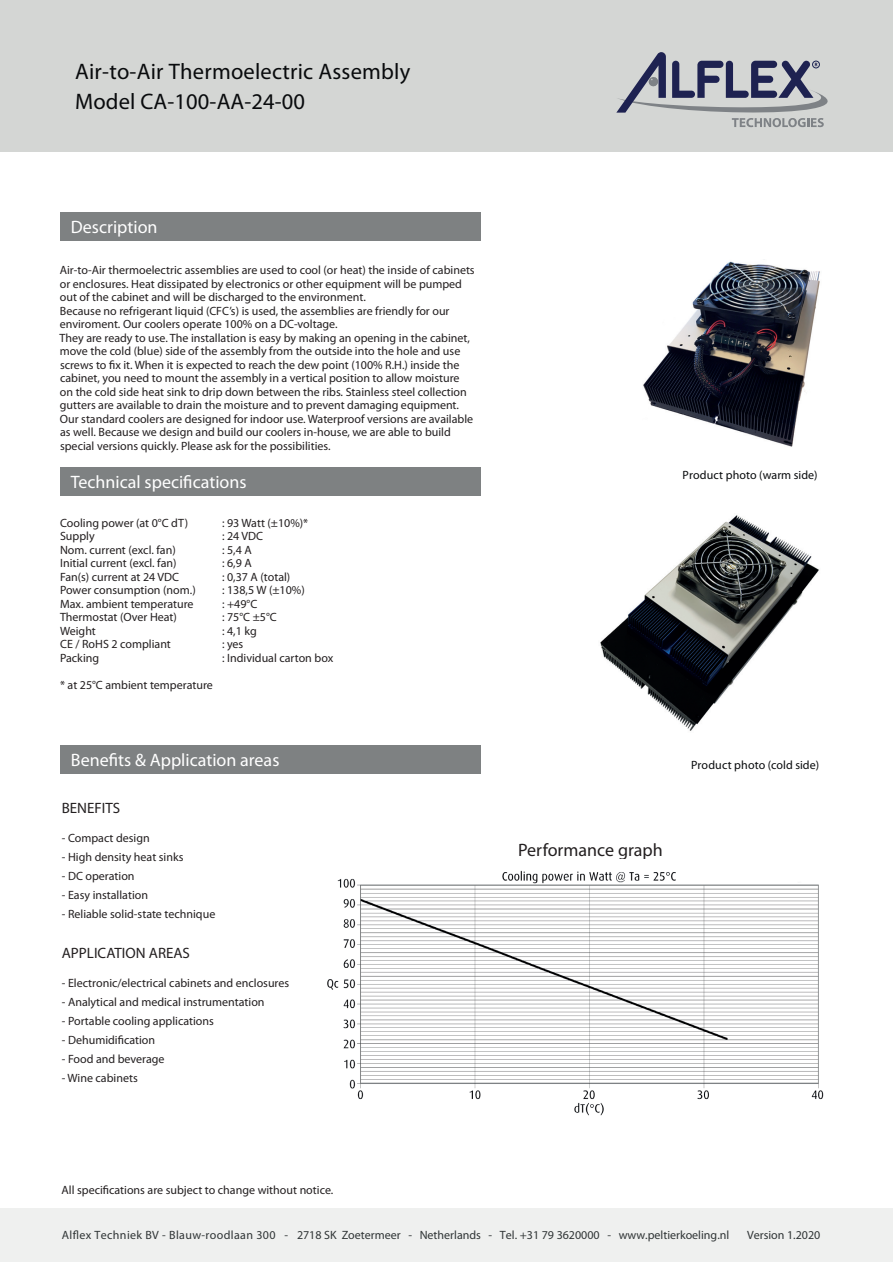
<style>
.page{position:relative;width:893px;height:1263px;background:#fff}
.page>*{position:absolute;margin:0;border:0;box-sizing:border-box;transform-origin:0 0}
.t1{font:22.5px/30px "Myriad Pro";letter-spacing:.01em;color:#090b0d}
.t2{font:18px "Myriad Pro";color:#fff}
.t3{font:18px "Myriad Pro";color:#231f20}
.t4{font:15px "Myriad Pro";color:#231f20}
.t5{font:12px/13.5px "Myriad Pro";color:#231f20}
.t6{font:12px "Myriad Pro";color:#303536}
.t7{font:12px "Myriad Pro";letter-spacing:.005em;color:#090b0d}
</style>
<div class="page">
<div style="left:0;top:0;width:893px;height:151px;background:#d4d6d4"></div>
<div style="left:0;top:1208px;width:893px;height:54px;background:#eff0ef"></div>
<img style="left:600px;top:515px;width:219px;height:216px">
<img style="left:643px;top:259px;width:177px;height:188px">
<div style="left:60px;top:467px;width:421px;height:29px;background:#7e8182"></div>
<div style="left:60px;top:212px;width:421px;height:29px;background:#7e8182"></div>
<div style="left:60px;top:745px;width:421px;height:29px;background:#7e8182"></div>
<img style="left:327px;top:870px;width:497px;height:246px">
<svg style="left:616px;top:52px;width:212px;height:75px"></svg>
<h1 class="t1" style="left:75px;top:57px;width:337px">Air-to-Air Thermoelectric Assembly<br>Model CA-100-AA-24-00</h1>
<h2 class="t2" style="left:71px;top:217px;width:88px">Description</h2>
<p class="t5" style="left:60px;top:263px;width:417px">Air-to-Air thermoelectric assemblies are used to cool (or heat) the inside of cabinets or enclosures. Heat dissipated by electronics or other equipment will be pumped out of the cabinet and will be discharged to the environment.<br>Because no refrigerant liquid (CFC’s) is used, the assemblies are friendly for our enviroment. Our coolers operate 100% on a DC-voltage.<br>They are ready to use. The installation is easy by making an opening in the cabinet, move the cold (blue) side of the assembly from the outside into the hole and use screws to fix it. When it is expected to reach the dew point (100% R.H.) inside the cabinet, you need to mount the assembly in a vertical position to allow moisture on the cold side heat sink to drip down between the ribs. Stainless steel collection gutters are available to drain the moisture and to prevent damaging equipment.<br>Our standard coolers are designed for indoor use. Waterproof versions are available as well. Because we design and build our coolers in-house, we are able to build special versions quickly. Please ask for the possibilities.</p>
<h2 class="t2" style="left:71px;top:472px;width:177px">Technical specifications</h2>
<p class="t5" style="left:60px;top:516px;width:130px">Cooling power (at 0°C dT)</p>
<p class="t5" style="left:222px;top:516px;width:88px">: 93 Watt (±10%)*</p>
<p class="t5" style="left:60px;top:529px;width:36px">Supply</p>
<p class="t5" style="left:222px;top:529px;width:43px">: 24 VDC</p>
<p class="t5" style="left:60px;top:543px;width:117px">Nom. current (excl. fan)</p>
<p class="t5" style="left:222px;top:543px;width:31px">: 5,4 A</p>
<p class="t5" style="left:60px;top:556px;width:118px">Initial current (excl. fan)</p>
<p class="t5" style="left:222px;top:556px;width:31px">: 6,9 A</p>
<p class="t5" style="left:60px;top:570px;width:121px">Fan(s) current at 24 VDC</p>
<p class="t5" style="left:222px;top:570px;width:70px">: 0,37 A (total)</p>
<p class="t5" style="left:60px;top:583px;width:137px">Power consumption (nom.)</p>
<p class="t5" style="left:222px;top:583px;width:84px">: 138,5 W (±10%)</p>
<p class="t5" style="left:60px;top:597px;width:135px">Max. ambient temperature</p>
<p class="t5" style="left:222px;top:597px;width:37px">: +49°C</p>
<p class="t5" style="left:60px;top:610px;width:118px">Thermostat (Over Heat)</p>
<p class="t5" style="left:222px;top:610px;width:56px">: 75°C ±5°C</p>
<p class="t5" style="left:60px;top:624px;width:37px">Weight</p>
<p class="t5" style="left:222px;top:624px;width:36px">: 4,1 kg</p>
<p class="t5" style="left:60px;top:637px;width:112px">CE / RoHS 2 compliant</p>
<p class="t5" style="left:222px;top:637px;width:23px">: yes</p>
<p class="t5" style="left:60px;top:651px;width:41px">Packing</p>
<p class="t5" style="left:222px;top:651px;width:113px">: Individual carton box</p>
<p class="t5" style="left:60px;top:678px;width:154px">* at 25°C ambient temperature</p>
<h2 class="t2" style="left:71px;top:750px;width:210px">Benefits &amp; Application areas</h2>
<p class="t4" style="left:62px;top:800px;width:60px">BENEFITS</p>
<p class="t5" style="left:62px;top:831px;width:89px">- Compact design</p>
<p class="t5" style="left:62px;top:850px;width:123px">- High density heat sinks</p>
<p class="t5" style="left:62px;top:869px;width:74px">- DC operation</p>
<p class="t5" style="left:62px;top:888px;width:88px">- Easy installation</p>
<p class="t5" style="left:62px;top:907px;width:155px">- Reliable solid-state technique</p>
<p class="t4" style="left:62px;top:945px;width:130px">APPLICATION AREAS</p>
<p class="t5" style="left:62px;top:976px;width:229px">- Electronic/electrical cabinets and enclosures</p>
<p class="t5" style="left:62px;top:995px;width:204px">- Analytical and medical instrumentation</p>
<p class="t5" style="left:62px;top:1014px;width:154px">- Portable cooling applications</p>
<p class="t5" style="left:62px;top:1033px;width:95px">- Dehumidification</p>
<p class="t5" style="left:62px;top:1052px;width:104px">- Food and beverage</p>
<p class="t5" style="left:62px;top:1071px;width:77px">- Wine cabinets</p>
<p class="t7" style="left:682px;top:468px;width:137px">Product photo (warm side)</p>
<h2 class="t3" style="left:518px;top:840px;width:146px">Performance graph</h2>
<p class="t7" style="left:691px;top:759px;width:130px">Product photo (cold side)</p>
<p class="t5" style="left:62px;top:1184px;width:273px">All specifications are subject to change without notice.</p>
<p class="t6" style="left:62px;top:1228px;width:669px">Alflex Techniek BV - Blauw-roodlaan 300 - 2718 SK Zoetermeer - Netherlands - Tel. +31 79 3620000 - www.peltierkoeling.nl</p>
<p class="t6" style="left:747px;top:1228px;width:75px">Version 1.2020</p>
</div>
